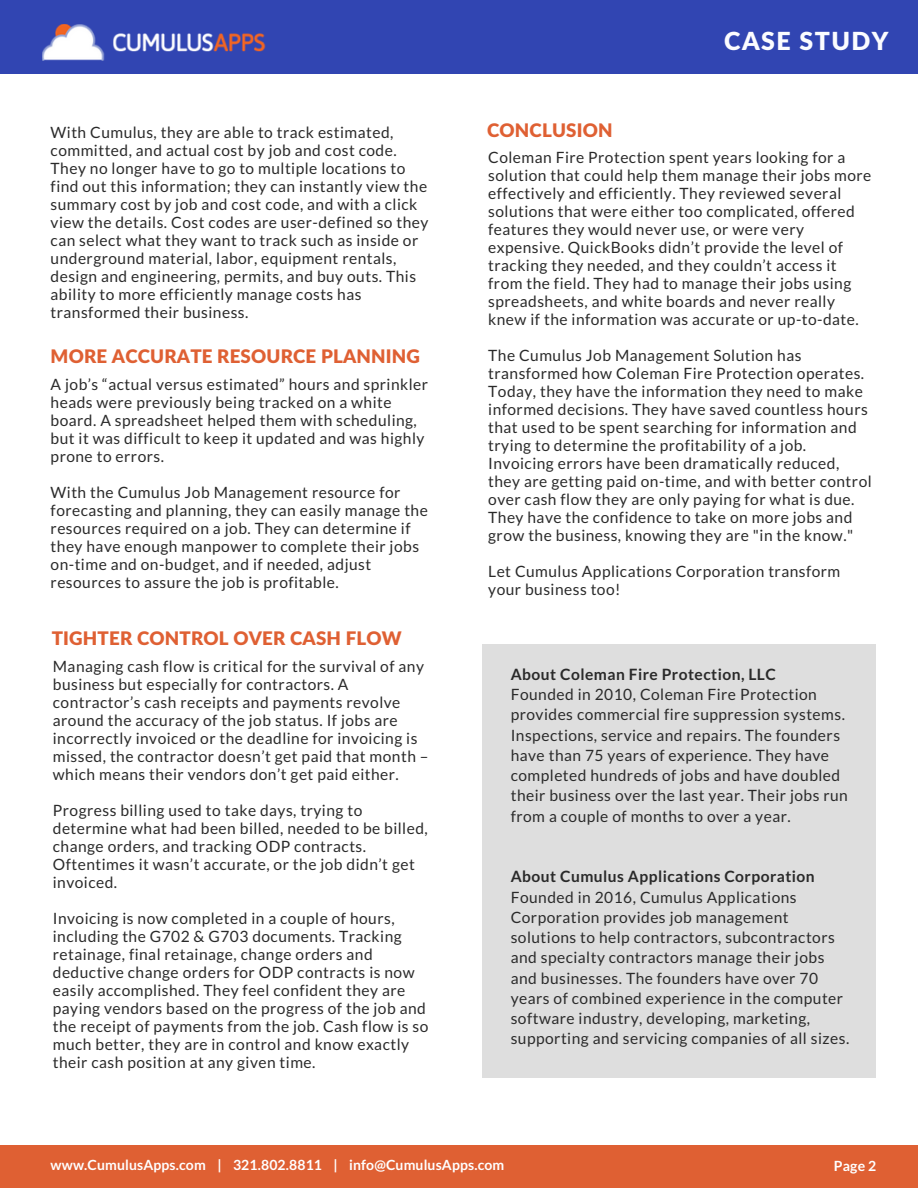
<style>
.page{position:relative;width:918px;height:1188px;background:#fff}
.page>*{position:absolute;margin:0;border:0;box-sizing:border-box;transform-origin:0 0}
.t1{font:900 24.9px "Lato Latin";letter-spacing:.06em;color:#fbfcff}
.t2{font:900 18.75px "Lato Latin";letter-spacing:.01em;color:#df6033}
.t3{font:15.6px/18px "Lato";letter-spacing:.03em;color:#2a2a2a}
.t4{font:700 15.6px "Lato";letter-spacing:.03em;color:#2a2a2a}
.t5{font:700 13.95px "Lato";letter-spacing:.01em;color:#fff}
</style>
<div class="page">
<div style="left:0;top:1145px;width:918px;height:43px;background:#df6033"></div>
<div style="left:0;top:0;width:918px;height:74px;background:#3145b2"></div>
<img style="left:43px;top:25px;width:223px;height:36px">
<div style="left:482px;top:644px;width:394px;height:433px;background:#dedede"></div>
<p class="t3" style="left:51px;top:123px;width:379px">With Cumulus, they are able to track estimated, committed, and actual cost by job and cost code.<br>They no longer have to go to multiple locations to find out this information; they can instantly view the summary cost by job and cost code, and with a click view the details. Cost codes are user-defined so they can select what they want to track such as inside or underground material, labor, equipment rentals, design and engineering, permits, and buy outs. This ability to more efficiently manage costs has transformed their business.</p>
<p class="t2" style="left:51px;top:344px;width:371px">MORE ACCURATE RESOURCE PLANNING</p>
<p class="t3" style="left:51px;top:375px;width:379px">A job’s “actual versus estimated” hours and sprinkler heads were previously being tracked on a white board. A spreadsheet helped them with scheduling, but it was difficult to keep it updated and was highly prone to errors.</p>
<p class="t3" style="left:51px;top:483px;width:379px">With the Cumulus Job Management resource for forecasting and planning, they can easily manage the resources required on a job. They can determine if they have enough manpower to complete their jobs on-time and on-budget, and if needed, adjust resources to assure the job is profitable.</p>
<p class="t2" style="left:52px;top:627px;width:352px">TIGHTER CONTROL OVER CASH FLOW</p>
<p class="t3" style="left:53px;top:657px;width:377px">Managing cash flow is critical for the survival of any business but especially for contractors. A contractor’s cash receipts and payments revolve around the accuracy of the job status. If jobs are incorrectly invoiced or the deadline for invoicing is missed, the contractor doesn’t get paid that month – which means their vendors don’t get paid either.</p>
<p class="t3" style="left:53px;top:801px;width:376px">Progress billing used to take days, trying to determine what had been billed, needed to be billed, change orders, and tracking ODP contracts.<br>Oftentimes it wasn’t accurate, or the job didn’t get invoiced.</p>
<p class="t3" style="left:53px;top:909px;width:377px">Invoicing is now completed in a couple of hours, including the G702 &amp; G703 documents. Tracking retainage, final retainage, change orders and deductive change orders for ODP contracts is now easily accomplished. They feel confident they are paying vendors based on the progress of the job and the receipt of payments from the job. Cash flow is so much better, they are in control and know exactly their cash position at any given time.</p>
<p class="t2" style="left:487px;top:118px;width:127px">CONCLUSION</p>
<h1 class="t1" style="left:724px;top:26px;width:166px">CASE STUDY</h1>
<p class="t3" style="left:488px;top:148px;width:385px">Coleman Fire Protection spent years looking for a solution that could help them manage their jobs more effectively and efficiently. They reviewed several solutions that were either too complicated, offered features they would never use, or were very expensive. QuickBooks didn’t provide the level of tracking they needed, and they couldn’t access it from the field. They had to manage their jobs using spreadsheets, and white boards and never really knew if the information was accurate or up-to-date.</p>
<p class="t3" style="left:488px;top:346px;width:385px">The Cumulus Job Management Solution has transformed how Coleman Fire Protection operates.<br>Today, they have the information they need to make informed decisions. They have saved countless hours that used to be spent searching for information and trying to determine the profitability of a job.<br>Invoicing errors have been dramatically reduced, they are getting paid on-time, and with better control over cash flow they are only paying for what is due.<br>They have the confidence to take on more jobs and grow the business, knowing they are "in the know."</p>
<p class="t3" style="left:488px;top:562px;width:354px">Let Cumulus Applications Corporation transform your business too!</p>
<p class="t4" style="left:511px;top:665px;width:267px">About Coleman Fire Protection, LLC</p>
<p class="t3" style="left:511px;top:684px;width:339px;line-height:20.2px">Founded in 2010, Coleman Fire Protection provides commercial fire suppression systems.<br>Inspections, service and repairs. The founders have than 75 years of experience. They have completed hundreds of jobs and have doubled their business over the last year. Their jobs run from a couple of months to over a year.</p>
<p class="t4" style="left:511px;top:867px;width:306px">About Cumulus Applications Corporation</p>
<p class="t3" style="left:511px;top:887px;width:340px;line-height:20.2px">Founded in 2016, Cumulus Applications Corporation provides job management solutions to help contractors, subcontractors and specialty contractors manage their jobs and businesses. The founders have over 70 years of combined experience in the computer software industry, developing, marketing, supporting and servicing companies of all sizes.</p>
<p class="t5" style="left:51px;top:1157px;width:455px">www.CumulusApps.com | 321.802.8811 | info@CumulusApps.com</p>
<p class="t5" style="left:834px;top:1158px;width:44px">Page 2</p>
</div>
